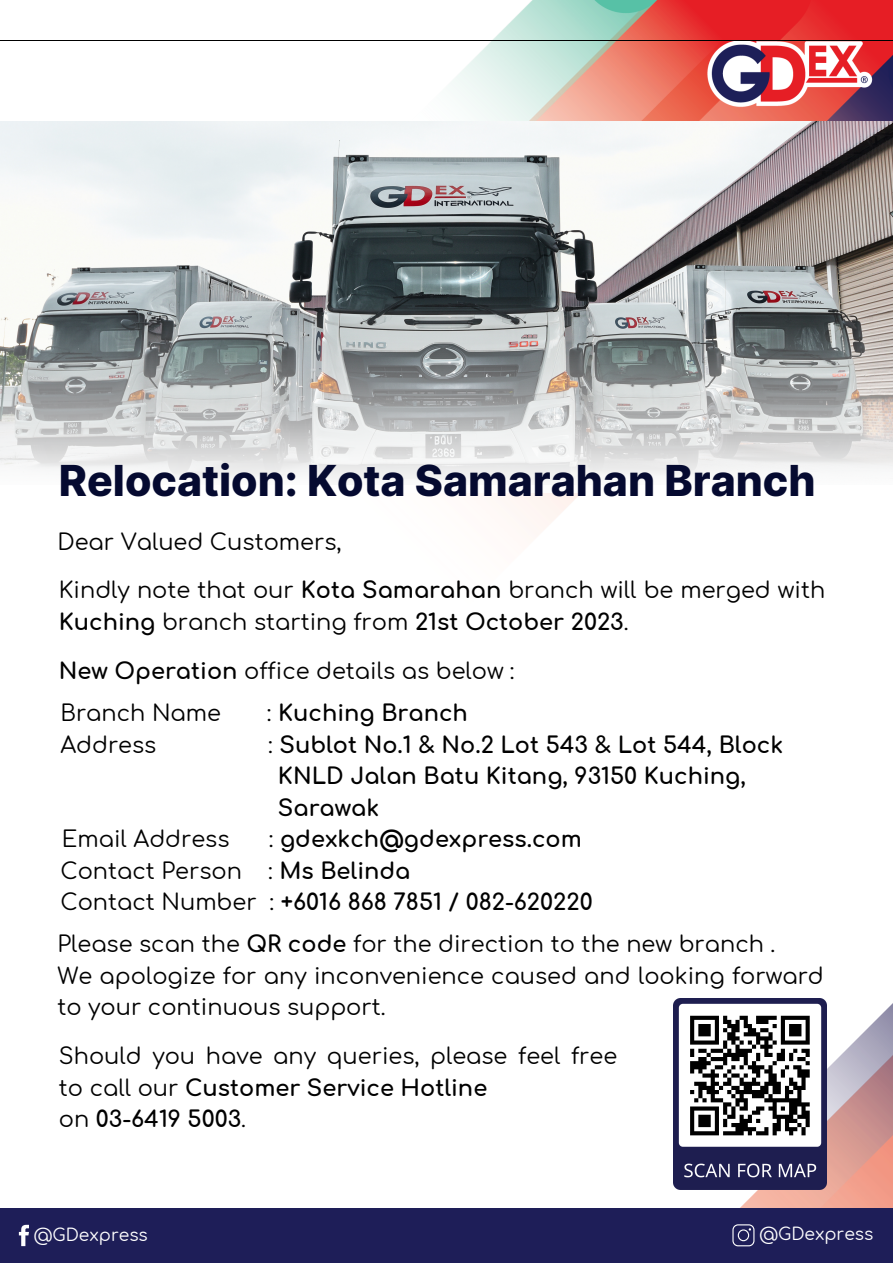
<style>
.page{position:relative;width:893px;height:1263px;background:#fff}
.page>*{position:absolute;margin:0;border:0;box-sizing:border-box;transform-origin:0 0}
.t1{font:800 42.75px "Inter";color:#050a30}
.t2{font:22.5px/31.5px "Comfortaa";color:#000}
.t3{font:700 22.5px "Comfortaa";color:#000}
.t4{font:17.17px "Comfortaa";color:#fff}
.s1{font-weight:700}
.s2{font-weight:400}
</style>
<div class="page">
<img style="left:0;top:0;width:893px;height:1208px">
<img style="left:0;top:41px;width:893px;height:451px">
<div style="left:0;top:1208px;width:893px;height:55px;background:#1e1e58"></div>
<svg style="left:732px;top:1224px;width:22px;height:22px"></svg>
<svg style="left:19px;top:1225px;width:10px;height:21px"></svg>
<img style="left:673px;top:998px;width:153px;height:191px">
<div style="left:682px;top:1007px;width:136px;height:136px;background:#fff"></div>
<svg style="left:690px;top:1015px;width:120px;height:121px"></svg>
<p class="t1" style="left:59px;top:455px;width:758px">Relocation: Kota Samarahan Branch</p>
<p class="t2" style="left:57px;top:526px;width:286px">Dear Valued Customers,</p>
<p class="t2" style="left:59px;top:575px;width:768px">Kindly note that our <span class="s1">Kota Samarahan</span> branch will be merged with<br><span class="s1">Kuching</span> branch starting from <span class="s1">21st October 2023</span>.</p>
<p class="t2" style="left:59px;top:656px;width:457px"><span class="s1">New Operation</span> office details as below :</p>
<p class="t2" style="left:60px;top:698px;width:162px">Branch Name</p>
<p class="t3" style="left:267px;top:701px;width:202px"><span class="s2">:</span> Kuching Branch</p>
<p class="t2" style="left:60px;top:730px;width:98px">Address</p>
<p class="t3" style="left:268px;top:733px;width:516px"><span class="s2">:</span> Sublot No.1 &amp; No.2 Lot 543 &amp; Lot 544, Block</p>
<p class="t3" style="left:278px;top:764px;width:469px">KNLD Jalan Batu Kitang, 93150 Kuching,</p>
<p class="t3" style="left:278px;top:796px;width:103px">Sarawak</p>
<p class="t2" style="left:62px;top:824px;width:169px">Email Address</p>
<p class="t3" style="left:269px;top:827px;width:314px"><span class="s2">:</span> gdexkch@gdexpress.com</p>
<p class="t2" style="left:60px;top:856px;width:352px">Contact Person : <span class="s1">Ms Belinda</span></p>
<p class="t3" style="left:60px;top:890px;width:534px"><span class="s2">Contact Number :</span> +6016 868 7851 / 082-620220</p>
<p class="t2" style="left:57px;top:929px;width:719px">Please scan the <span class="s1">QR code</span> for the direction to the new branch .</p>
<p class="t2" style="left:57px;top:961px;width:768px">We apologize for any inconvenience caused and looking forward to your continuous support.</p>
<p class="t2" style="left:59px;top:1041px;width:560px">Should you have any queries, please feel free to call our <span class="s1">Customer Service Hotline</span></p>
<p class="t3" style="left:59px;top:1107px;width:189px"><span class="s2">on</span> 03-6419 5003<span class="s2">.</span></p>
<p class="t4" style="left:34px;top:1226px;width:116px">@GDexpress</p>
<p class="t4" style="left:759px;top:1225px;width:116px">@GDexpress</p>
</div>
